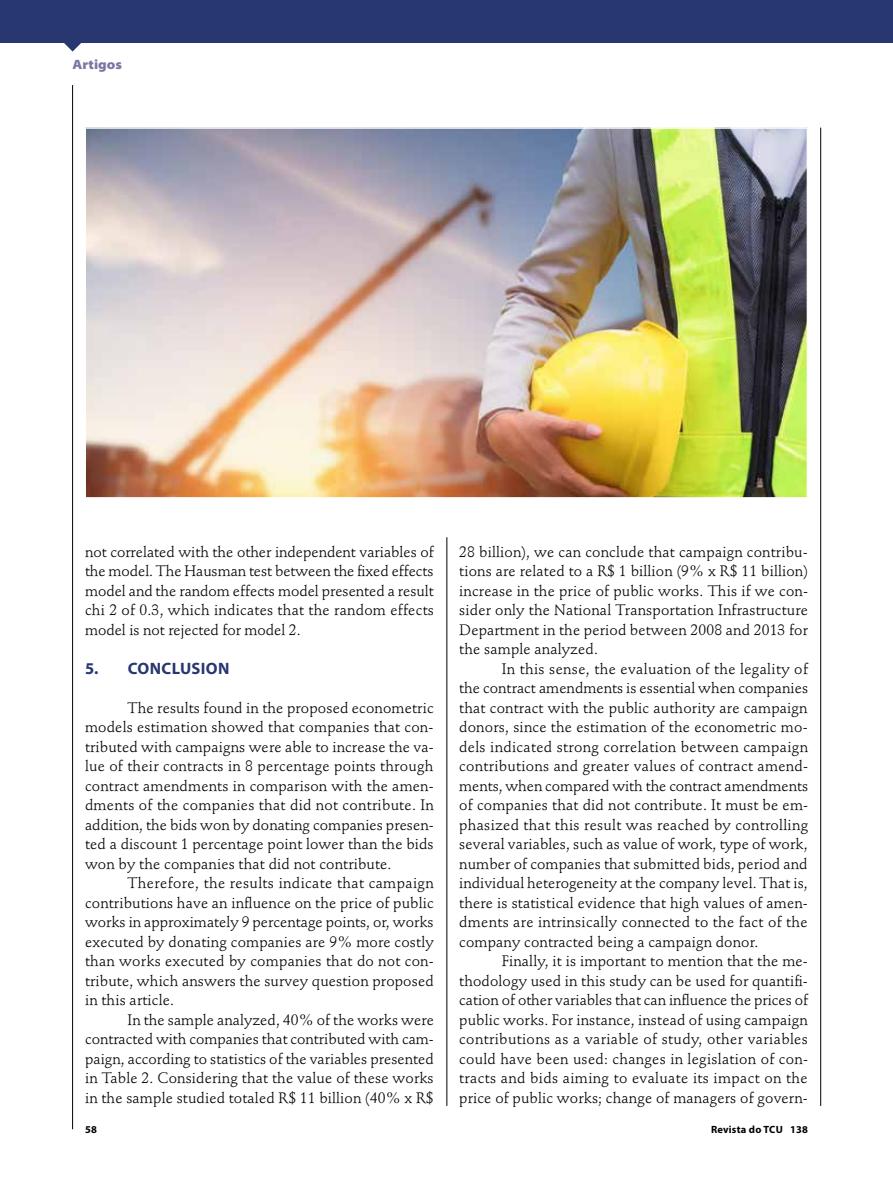
<style>
.page{position:relative;width:893px;height:1191px;background:#fff}
.page>*{position:absolute;margin:0;border:0;box-sizing:border-box;transform-origin:0 0}
.t1{font:700 16.5px "Myriad Pro";letter-spacing:.02em;color:#293771}
.t2{font:15px/19.5px "Stempel Schneidler Std";letter-spacing:.01em;color:#000;text-align:justify}
.t3{font:900 semi-expanded 13.5px "Myriad Pro";color:#7b77a2}
.t4{font:700 10.5px "Myriad Pro";letter-spacing:.02em;color:#000}
</style>
<div class="page">
<svg style="left:64px;top:43px;width:17px;height:9px"></svg>
<div style="left:0;top:0;width:893px;height:43px;background:#293771"></div>
<hr style="left:72px;top:85px;width:1px;height:1044px;background:#000">
<hr style="left:820px;top:128px;width:1px;height:978px;background:#000">
<hr style="left:446px;top:537px;width:1px;height:569px;background:#000">
<img style="left:87px;top:130px;width:718px;height:366px">
<p class="t3" style="left:73px;top:57px;width:51px">Artigos</p>
<p class="t2" style="left:85px;top:542px;width:350px">not correlated with the other independent variables of the model. The Hausman test between the fixed effects model and the random effects model presented a result chi 2 of 0.3, which indicates that the random effects model is not rejected for model 2.</p>
<p class="t1" style="left:85px;top:657px;width:146px">5. CONCLUSION</p>
<p class="t2" style="left:85px;top:698px;width:350px;text-indent:43px">The results found in the proposed econometric models estimation showed that companies that con&shy;tributed with campaigns were able to increase the va&shy;lue of their contracts in 8 percentage points through contract amendments in comparison with the amen&shy;dments of the companies that did not contribute. In addition, the bids won by donating companies presen&shy;ted a discount 1 percentage point lower than the bids won by the companies that did not contribute.</p>
<p class="t2" style="left:85px;top:873px;width:350px;text-indent:43px">Therefore, the results indicate that campaign contributions have an influence on the price of public works in approximately 9 percentage points, or, works executed by donating companies are 9% more costly than works executed by companies that do not con&shy;tribute, which answers the survey question proposed in this article.</p>
<p class="t2" style="left:85px;top:1010px;width:350px;text-indent:43px">In the sample analyzed, 40% of the works were contracted with companies that contributed with cam&shy;paign, according to statistics of the variables presented in Table 2. Considering that the value of these works in the sample studied totaled R$ 11 billion (40% x R$</p>
<p class="t2" style="left:459px;top:542px;width:350px">28 billion), we can conclude that campaign contribu&shy;tions are related to a R$ 1 billion (9% x R$ 11 billion) increase in the price of public works. This if we con&shy;sider only the National Transportation Infrastructure Department in the period between 2008 and 2013 for the sample analyzed.</p>
<p class="t2" style="left:459px;top:659px;width:350px;text-indent:43px">In this sense, the evaluation of the legality of the contract amendments is essential when companies that contract with the public authority are campaign donors, since the estimation of the econometric mo&shy;dels indicated strong correlation between campaign contributions and greater values of contract amend&shy;ments, when compared with the contract amendments of companies that did not contribute. It must be em&shy;phasized that this result was reached by controlling several variables, such as value of work, type of work, number of companies that submitted bids, period and individual heterogeneity at the company level. That is, there is statistical evidence that high values of amen&shy;dments are intrinsically connected to the fact of the company contracted being a campaign donor.</p>
<p class="t2" style="left:459px;top:951px;width:350px;text-indent:43px">Finally, it is important to mention that the me&shy;thodology used in this study can be used for quantifi&shy;cation of other variables that can influence the prices of public works. For instance, instead of using campaign contributions as a variable of study, other variables could have been used: changes in legislation of con&shy;tracts and bids aiming to evaluate its impact on the price of public works; change of managers of govern-</p>
<p class="t4" style="left:85px;top:1122px;width:13px">58</p>
<p class="t4" style="left:711px;top:1122px;width:98px">Revista do TCU 138</p>
</div>
